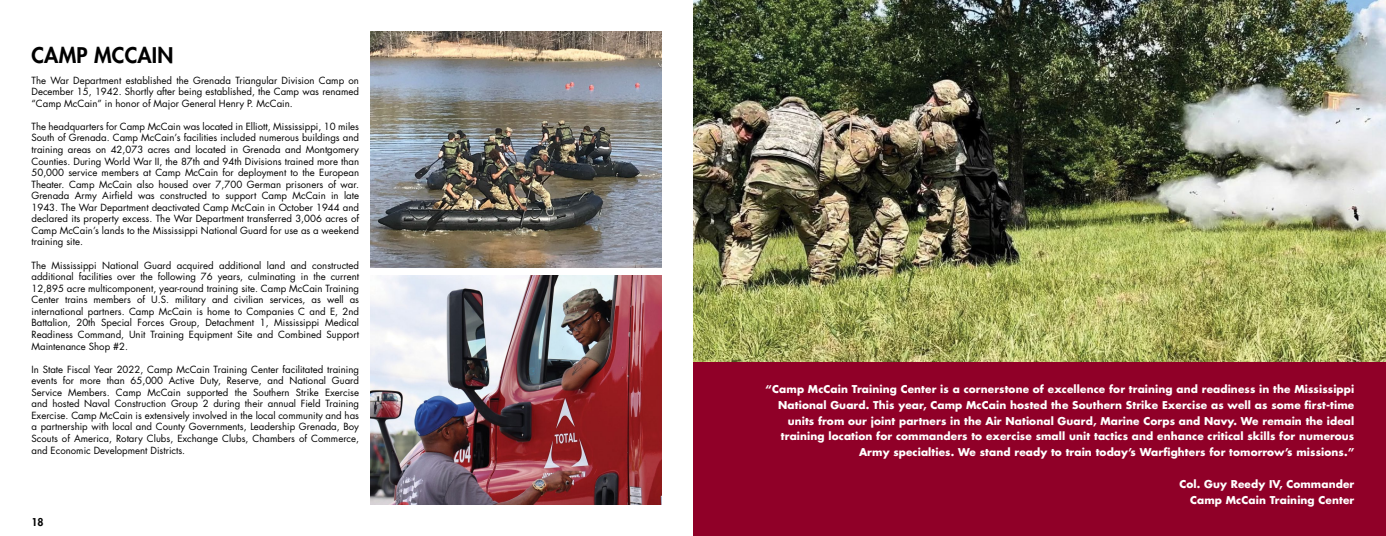
<style>
.page{position:relative;width:1386px;height:536px;background:#fff}
.page>*{position:absolute;margin:0;border:0;box-sizing:border-box;transform-origin:0 0}
.t1{font:800 21px "Futura Std";letter-spacing:.01em;color:#000}
.t2{font:700 10.5px/15.8px "Futura Std";letter-spacing:.01em;color:#fff;text-align:right}
.t3{font:800 10.5px "Futura Std";color:#000}
.t4{font:9.62px/11.5px "Futura Std";color:#000;text-align:justify}
</style>
<div class="page">
<img style="left:693px;top:0;width:693px;height:386px">
<img style="left:370px;top:32px;width:292px;height:236px">
<img style="left:370px;top:276px;width:292px;height:228px">
<div style="left:694px;top:362px;width:692px;height:174px;background:#900028"></div>
<h1 class="t1" style="left:32px;top:42px;width:143px">CAMP MCCAIN</h1>
<p class="t4" style="left:32px;top:74px;width:329px">The War Department established the Grenada Triangular Division Camp on December 15, 1942. Shortly after being established, the Camp was renamed “Camp McCain” in honor of Major General Henry P. McCain.</p>
<p class="t4" style="left:32px;top:121px;width:329px">The headquarters for Camp McCain was located in Elliott, Mississippi, 10 miles South of Grenada. Camp McCain’s facilities included numerous buildings and training areas on 42,073 acres and located in Grenada and Montgomery Counties. During World War II, the 87th and 94th Divisions trained more than 50,000 service members at Camp McCain for deployment to the European Theater. Camp McCain also housed over 7,700 German prisoners of war.<br>Grenada Army Airfield was constructed to support Camp McCain in late 1943. The War Department deactivated Camp McCain in October 1944 and declared its property excess. The War Department transferred 3,006 acres of Camp McCain’s lands to the Mississippi National Guard for use as a weekend training site.</p>
<p class="t4" style="left:32px;top:259px;width:329px">The Mississippi National Guard acquired additional land and constructed additional facilities over the following 76 years, culminating in the current 12,895 acre multicomponent, year-round training site. Camp McCain Training Center trains members of U.S. military and civilian services, as well as international partners. Camp McCain is home to Companies C and E, 2nd Battalion, 20th Special Forces Group, Detachment 1, Mississippi Medical Readiness Command, Unit Training Equipment Site and Combined Support Maintenance Shop #2.</p>
<p class="t4" style="left:32px;top:363px;width:329px">In State Fiscal Year 2022, Camp McCain Training Center facilitated training events for more than 65,000 Active Duty, Reserve, and National Guard Service Members. Camp McCain supported the Southern Strike Exercise and hosted Naval Construction Group 2 during their annual Field Training Exercise. Camp McCain is extensively involved in the local community and has a partnership with local and County Governments, Leadership Grenada, Boy Scouts of America, Rotary Clubs, Exchange Clubs, Chambers of Commerce, and Economic Development Districts.</p>
<p class="t3" style="left:32px;top:515px;width:14px">18</p>
<p class="t2" style="left:766px;top:381px;width:590px">“Camp McCain Training Center is a cornerstone of excellence for training and readiness in the Mississippi National Guard. This year, Camp McCain hosted the Southern Strike Exercise as well as some first-time units from our joint partners in the Air National Guard, Marine Corps and Navy. We remain the ideal training location for commanders to exercise small unit tactics and enhance critical skills for numerous Army specialties. We stand ready to train today’s Warfighters for tomorrow’s missions.”</p>
<p class="t2" style="left:1179px;top:475px;width:176px">Col. Guy Reedy IV, Commander<br>Camp McCain Training Center</p>
</div>
